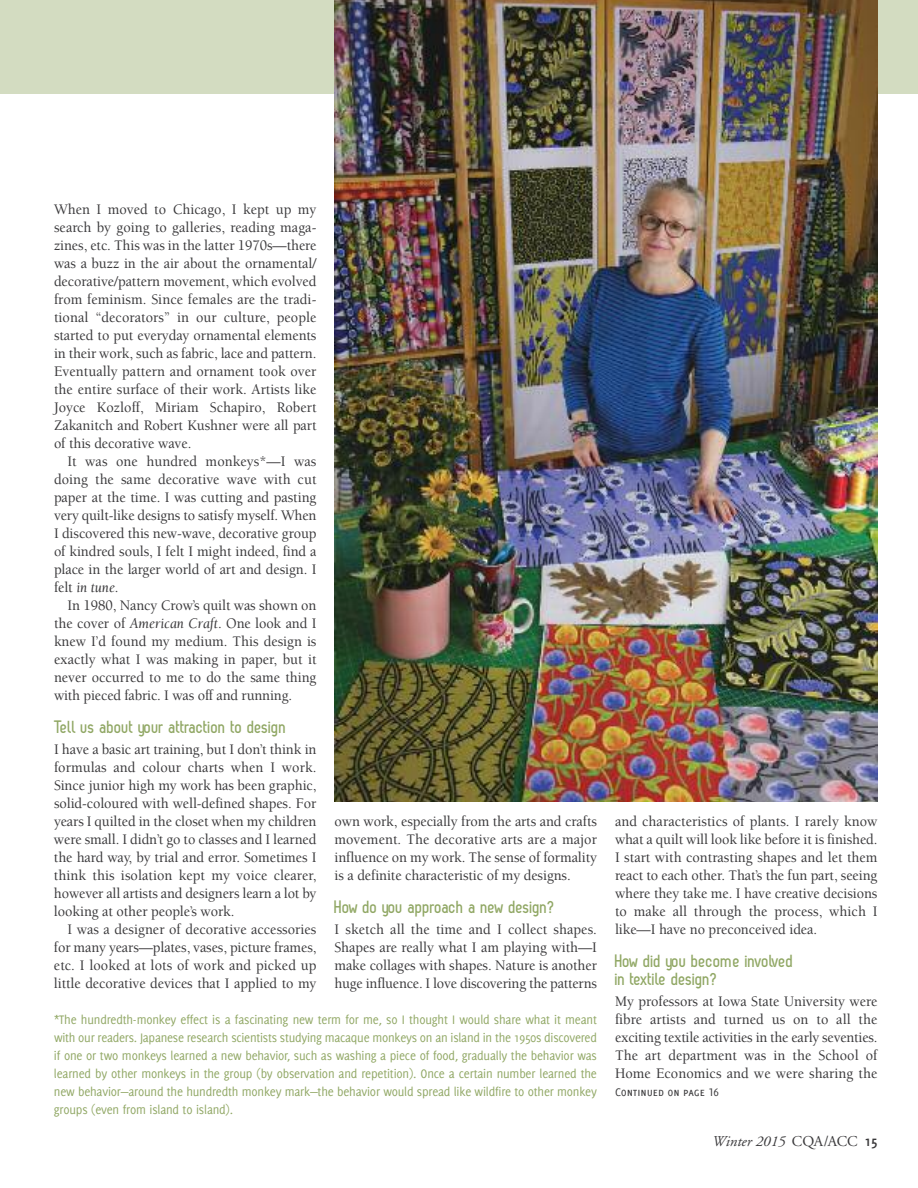
<style>
.page{position:relative;width:918px;height:1188px;background:#fff}
.page>*{position:absolute;margin:0;border:0;box-sizing:border-box;transform-origin:0 0}
.t1{font:700 18px/18px "Zag";letter-spacing:-.005em;color:#90a764}
.t2{font:500 15px/18px "Berkeley Std";letter-spacing:-.005em;color:#39383a;text-align:justify;scale:.95 1}
.t3{font:italic 15px "Adobe Garamond";color:#39383a}
.t4{font:13.5px/18px "Delicious";letter-spacing:-.015em;color:#90a764;text-align:justify;scale:.95 1}
.t5{font:12px "Delicious Small Caps";letter-spacing:-.01em;color:#39383a}
.s1{font-weight:400;font-style:italic}
.s2{font-style:normal}
.s3{font-family:"Delicious";font-weight:700;font-style:normal}
</style>
<div class="page">
<div style="left:0;top:0;width:918px;height:94px;background:#d3dcc1"></div>
<img style="left:334px;top:0;width:544px;height:802px">
<p class="t2" style="left:54px;top:202px;width:278px">When I moved to Chicago, I kept up my search by going to galleries, reading maga&shy;zines, etc. This was in the latter 1970s—there was a buzz in the air about the ornamental/ decorative/pattern movement, which evolved from feminism. Since females are the tradi&shy;tional “decorators” in our culture, people started to put everyday ornamental elements in their work, such as fabric, lace and pattern.<br>Eventually pattern and ornament took over the entire surface of their work. Artists like Joyce Kozloff, Miriam Schapiro, Robert Zakanitch and Robert Kushner were all part of this decorative wave.</p>
<p class="t2" style="left:54px;top:454px;width:278px;text-indent:14px">It was one hundred monkeys*—I was doing the same decorative wave with cut paper at the time. I was cutting and pasting very quilt-like designs to satisfy myself. When I discovered this new-wave, decorative group of kindred souls, I felt I might indeed, find a place in the larger world of art and design. I felt <span class="s1">in tune</span>.</p>
<p class="t2" style="left:54px;top:598px;width:278px;text-indent:14px">In 1980, Nancy Crow’s quilt was shown on the cover of <span class="s1">American Craft</span>. One look and I knew I’d found my medium. This design is exactly what I was making in paper, but it never occurred to me to do the same thing with pieced fabric. I was off and running.</p>
<p class="t1" style="left:54px;top:718px;width:234px">Tell us about your attraction to design</p>
<p class="t2" style="left:54px;top:742px;width:278px">I have a basic art training, but I don’t think in formulas and colour charts when I work.<br>Since junior high my work has been graphic, solid-coloured with well-defined shapes. For years I quilted in the closet when my children were small. I didn’t go to classes and I learned the hard way, by trial and error. Sometimes I think this isolation kept my voice clearer, however all artists and designers learn a lot by looking at other people’s work.</p>
<p class="t2" style="left:54px;top:922px;width:278px;text-indent:14px">I was a designer of decorative accessories for many years—plates, vases, picture frames, etc. I looked at lots of work and picked up little decorative devices that I applied to my</p>
<p class="t2" style="left:335px;top:814px;width:278px">own work, especially from the arts and crafts movement. The decorative arts are a major influence on my work. The sense of formality is a definite characteristic of my designs.</p>
<p class="t1" style="left:334px;top:898px;width:222px">How do you approach a new design?</p>
<p class="t2" style="left:335px;top:922px;width:278px">I sketch all the time and I collect shapes.<br>Shapes are really what I am playing with—I make collages with shapes. Nature is another huge influence. I love discovering the patterns</p>
<p class="t4" style="left:54px;top:1012px;width:573px">*The hundredth-monkey effect is a fascinating new term for me, so I thought I would share what it meant with our readers. Japanese research scientists studying macaque monkeys on an island in the 1950s discovered if one or two monkeys learned a new behavior, such as washing a piece of food, gradually the behavior was learned by other monkeys in the group (by observation and repetition). Once a certain number learned the new behavior—around the hundredth monkey mark—the behavior would spread like wildfire to other monkey groups (even from island to island).</p>
<p class="t2" style="left:615px;top:814px;width:278px">and characteristics of plants. I rarely know what a quilt will look like before it is finished.<br>I start with contrasting shapes and let them react to each other. That’s the fun part, seeing where they take me. I have creative decisions to make all through the process, which I like—I have no preconceived idea.</p>
<p class="t1" style="left:615px;top:952px;width:180px">How did you become involved in textile design?</p>
<p class="t2" style="left:615px;top:994px;width:278px">My professors at Iowa State University were fibre artists and turned us on to all the exciting textile activities in the early seventies.<br>The art department was in the School of Home Economics and we were sharing the</p>
<p class="t5" style="left:615px;top:1085px;width:106px">Continued on page 16</p>
<p class="t3" style="left:712px;top:1135px;width:167px">Winter 2015 <span class="s2">CQA/ACC</span> <span class="s3">15</span></p>
</div>
